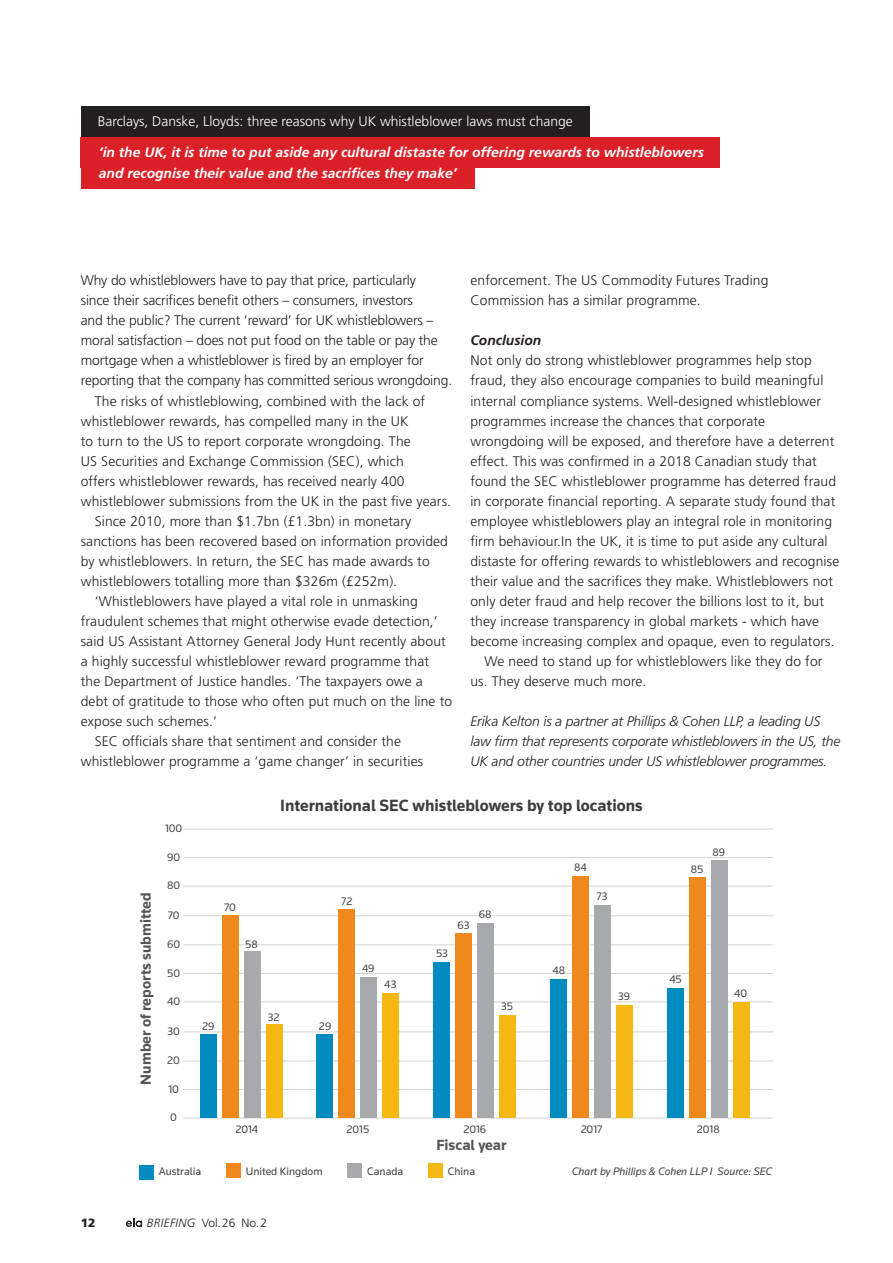
<style>
.page{position:relative;width:893px;height:1263px;background:#fff}
.page>*{position:absolute;margin:0;border:0;box-sizing:border-box;transform-origin:0 0}
.t1{font:700 16.95px "Knowledge";color:#3e3e3f}
.t2{font:700 15.3px "Knowledge";color:#545557}
.Body_Text{font:300 13.8px/20.1px "Frutiger LT Std";letter-spacing:.01em;color:#231f20}
.Body_Text-2{font:300 13.8px/20.1px "Frutiger LT Std";letter-spacing:-.01em;color:#231f20}
.Body_Text-3{font:italic 300 13.8px/20.1px "Frutiger LT Std";letter-spacing:-.01em;color:#231f20}
.Quotation_Boxed_Whit{font:italic 700 13.8px/20.7px "Frutiger LT Std";color:#fff}
.Running_Head{font:300 13.8px "Frutiger LT Std";color:#fff}
.Body_Text-4{font:italic 700 13.8px "Frutiger LT Std";color:#231f20}
.t3{font:300 12px "Frutiger LT Std";color:#231f20}
.t4{font:900 12px "Frutiger LT Std";color:#231f20}
.t5{font:11.25px "Knowledge";color:#3e3e3f}
.t6{font:italic 11.25px "Knowledge";color:#3e3e3f}
.s1{font-style:italic}
</style>
<div class="page">
<div style="left:81px;top:106px;width:509px;height:31px;background:#231f20"></div>
<div style="left:81px;top:137px;width:639px;height:31px;background:#da2128"></div>
<div style="left:81px;top:158px;width:394px;height:31px;background:#da2128"></div>
<svg style="left:126px;top:1219px;width:16px;height:8px"></svg>
<div style="left:139px;top:1165px;width:15px;height:15px;background:#008bc0"></div>
<div style="left:226px;top:1163px;width:15px;height:15px;background:#ef881d"></div>
<div style="left:347px;top:1163px;width:15px;height:15px;background:#a8a9ad"></div>
<div style="left:428px;top:1163px;width:15px;height:15px;background:#f5b711"></div>
<hr style="left:183px;top:1117px;width:590px;height:1px;background:#d1d2d4">
<hr style="left:183px;top:1089px;width:590px;height:1px;background:#d1d2d4">
<hr style="left:183px;top:1060px;width:590px;height:1px;background:#d1d2d4">
<hr style="left:184px;top:1031px;width:589px;height:1px;background:#d1d2d4">
<hr style="left:183px;top:1001px;width:590px;height:1px;background:#d1d2d4">
<hr style="left:183px;top:973px;width:590px;height:1px;background:#d1d2d4">
<hr style="left:183px;top:944px;width:590px;height:1px;background:#d1d2d4">
<hr style="left:184px;top:915px;width:589px;height:1px;background:#d1d2d4">
<hr style="left:183px;top:886px;width:590px;height:1px;background:#d1d2d4">
<hr style="left:183px;top:857px;width:590px;height:1px;background:#d1d2d4">
<hr style="left:183px;top:829px;width:590px;height:1px;background:#d1d2d4">
<div style="left:316px;top:1035px;width:17px;height:83px;background:#008bc0"></div>
<div style="left:339px;top:910px;width:16px;height:208px;background:#ef881d"></div>
<div style="left:360px;top:977px;width:17px;height:141px;background:#a8a9ad"></div>
<div style="left:382px;top:993px;width:17px;height:124px;background:#f5b711"></div>
<div style="left:433px;top:962px;width:17px;height:156px;background:#008bc0"></div>
<div style="left:455px;top:933px;width:17px;height:185px;background:#ef881d"></div>
<div style="left:477px;top:923px;width:17px;height:195px;background:#a8a9ad"></div>
<div style="left:499px;top:1015px;width:17px;height:102px;background:#f5b711"></div>
<div style="left:550px;top:979px;width:17px;height:139px;background:#008bc0"></div>
<div style="left:572px;top:876px;width:17px;height:242px;background:#ef881d"></div>
<div style="left:594px;top:905px;width:17px;height:213px;background:#a8a9ad"></div>
<div style="left:616px;top:1005px;width:17px;height:112px;background:#f5b711"></div>
<div style="left:667px;top:988px;width:17px;height:130px;background:#008bc0"></div>
<div style="left:689px;top:877px;width:17px;height:241px;background:#ef881d"></div>
<div style="left:711px;top:860px;width:17px;height:258px;background:#a8a9ad"></div>
<div style="left:733px;top:1002px;width:17px;height:115px;background:#f5b711"></div>
<div style="left:200px;top:1035px;width:17px;height:83px;background:#008bc0"></div>
<div style="left:222px;top:915px;width:17px;height:203px;background:#ef881d"></div>
<div style="left:244px;top:952px;width:16px;height:166px;background:#a8a9ad"></div>
<div style="left:266px;top:1024px;width:17px;height:93px;background:#f5b711"></div>
<p class="Running_Head" style="left:98px;top:113px;width:476px">Barclays, Danske, Lloyds: three reasons why UK whistleblower laws must change</p>
<p class="Quotation_Boxed_Whit" style="left:99px;top:142px;width:606px">‘in the UK, it is time to put aside any cultural distaste for offering rewards to whistleblowers and recognise their value and the sacrifices they make’</p>
<p class="Body_Text" style="left:470px;top:271px;width:300px">enforcement. The US Commodity Futures Trading<br>Commission has a similar programme.</p>
<p class="Body_Text-4" style="left:470px;top:332px;width:72px">Conclusion</p>
<p class="Body_Text" style="left:470px;top:351px;width:370px">Not only do strong whistleblower programmes help stop fraud, they also encourage companies to build meaningful internal compliance systems. Well-designed whistleblower programmes increase the chances that corporate wrongdoing will be exposed, and therefore have a deterrent effect. This was confirmed in a 2018 Canadian study that found the SEC whistleblower programme has deterred fraud in corporate financial reporting. A separate study found that employee whistleblowers play an integral role in monitoring firm behaviour.In the UK, it is time to put aside any cultural distaste for offering rewards to whistleblowers and recognise their value and the sacrifices they make. Whistleblowers not only deter fraud and help recover the billions lost to it, but they increase transparency in global markets - which have become increasing complex and opaque, even to regulators.</p>
<p class="Body_Text" style="left:470px;top:651px;width:354px;text-indent:14px">We need to stand up for whistleblowers like they do for us. They deserve much more.</p>
<p class="Body_Text-3" style="left:470px;top:712px;width:371px">Erika Kelton is a partner at Phillips &amp; Cohen LLP, a leading US law firm that represents corporate whistleblowers in the US, the<br>UK and other countries under US whistleblower programmes.</p>
<p class="t1" style="left:280px;top:795px;width:364px">International SEC whistleblowers by top locations</p>
<p class="Body_Text-2" style="left:81px;top:271px;width:373px">Why do whistleblowers have to pay that price, particularly<br>since their sacrifices benefit others – consumers, investors<br>and the public? The current ‘reward’ for UK whistleblowers – moral satisfaction – does not put food on the table or pay the mortgage when a whistleblower is fired by an employer for reporting that the company has committed serious wrongdoing.</p>
<p class="Body_Text" style="left:81px;top:391px;width:372px;text-indent:14px">The risks of whistleblowing, combined with the lack of whistleblower rewards, has compelled many in the UK<br>to turn to the US to report corporate wrongdoing. The<br>US Securities and Exchange Commission (SEC), which<br>offers whistleblower rewards, has received nearly 400 whistleblower submissions from the UK in the past five years.</p>
<p class="Body_Text" style="left:81px;top:511px;width:369px;text-indent:14px">Since 2010, more than $1.7bn (£1.3bn) in monetary sanctions has been recovered based on information provided by whistleblowers. In return, the SEC has made awards to whistleblowers totalling more than $326m (£252m).</p>
<p class="Body_Text" style="left:81px;top:591px;width:373px;text-indent:14px">‘Whistleblowers have played a vital role in unmasking fraudulent schemes that might otherwise evade detection,’ said US Assistant Attorney General Jody Hunt recently about a highly successful whistleblower reward programme that<br>the Department of Justice handles. ‘The taxpayers owe a debt of gratitude to those who often put much on the line to expose such schemes.’</p>
<p class="Body_Text" style="left:81px;top:732px;width:344px;text-align:center">SEC officials share that sentiment and consider the whistleblower programme a ‘game changer’ in securities</p>
<p class="t2" style="left:136px;top:1084px;width:194px;rotate:-90deg">Number of reports submitted</p>
<p class="t5" style="left:165px;top:821px;width:19px">100</p>
<p class="t5" style="left:167px;top:851px;width:15px">90</p>
<p class="t5" style="left:167px;top:879px;width:15px">80</p>
<p class="t5" style="left:168px;top:908px;width:13px">70</p>
<p class="t5" style="left:167px;top:937px;width:15px">60</p>
<p class="t5" style="left:167px;top:966px;width:14px">50</p>
<p class="t5" style="left:167px;top:994px;width:15px">40</p>
<p class="t5" style="left:167px;top:1024px;width:14px">30</p>
<p class="t5" style="left:167px;top:1053px;width:14px">20</p>
<p class="t5" style="left:168px;top:1082px;width:12px">10</p>
<p class="t5" style="left:170px;top:1111px;width:8px">0</p>
<p class="t5" style="left:224px;top:901px;width:13px">70</p>
<p class="t5" style="left:245px;top:937px;width:14px">58</p>
<p class="t5" style="left:202px;top:1019px;width:14px">29</p>
<p class="t5" style="left:268px;top:1010px;width:13px">32</p>
<p class="t5" style="left:235px;top:1122px;width:24px">2014</p>
<p class="t5" style="left:341px;top:894px;width:13px">72</p>
<p class="t5" style="left:319px;top:1019px;width:14px">29</p>
<p class="t5" style="left:362px;top:961px;width:14px">49</p>
<p class="t5" style="left:384px;top:977px;width:14px">43</p>
<p class="t5" style="left:347px;top:1122px;width:24px">2015</p>
<p class="t5" style="left:436px;top:946px;width:13px">53</p>
<p class="t5" style="left:458px;top:918px;width:13px">63</p>
<p class="t5" style="left:479px;top:907px;width:14px">68</p>
<p class="t5" style="left:501px;top:1000px;width:13px">35</p>
<p class="t5" style="left:574px;top:860px;width:14px">84</p>
<p class="t5" style="left:596px;top:889px;width:12px">73</p>
<p class="t5" style="left:552px;top:963px;width:14px">48</p>
<p class="t5" style="left:618px;top:989px;width:13px">39</p>
<p class="t5" style="left:691px;top:862px;width:14px">85</p>
<p class="t5" style="left:712px;top:845px;width:14px">89</p>
<p class="t5" style="left:669px;top:972px;width:14px">45</p>
<p class="t5" style="left:734px;top:986px;width:15px">40</p>
<p class="t5" style="left:463px;top:1122px;width:24px">2016</p>
<p class="t2" style="left:436px;top:1136px;width:72px">Fiscal year</p>
<p class="t5" style="left:581px;top:1122px;width:23px">2017</p>
<p class="t5" style="left:697px;top:1122px;width:24px">2018</p>
<p class="t5" style="left:159px;top:1164px;width:44px">Australia</p>
<p class="t5" style="left:246px;top:1164px;width:78px">United Kingdom</p>
<p class="t5" style="left:367px;top:1164px;width:38px">Canada</p>
<p class="t5" style="left:448px;top:1164px;width:29px">China</p>
<p class="t6" style="left:572px;top:1164px;width:202px">Chart by Phillips &amp; Cohen LLP I Source: SEC</p>
<p class="t4" style="left:81px;top:1215px;width:16px">12</p>
<p class="t3" style="left:147px;top:1216px;width:122px"><span class="s1">BRIEFING</span> Vol. 26 No. 2</p>
</div>
